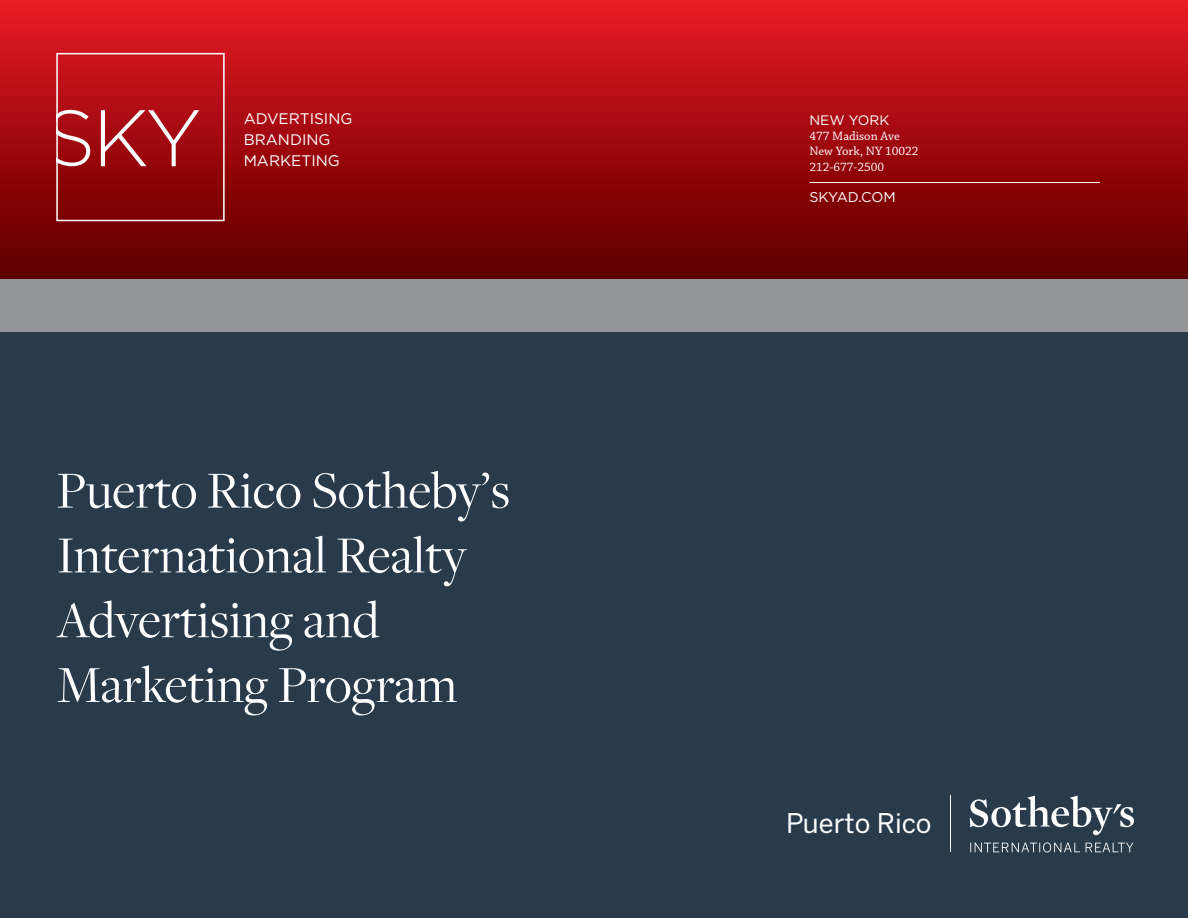
<style>
.page{position:relative;width:1188px;height:918px;background:#fff}
.page>*{position:absolute;margin:0;border:0;box-sizing:border-box;transform-origin:0 0}
.t1{font:54px/64.8px "Freight Disp Pro";color:#fff}
.t2{font:27px "Benton Sans";color:#fff}
.t3{font:15.3px/21px "Gotham";color:#fff}
.t4{font:14.1px "Gotham";letter-spacing:-.01em;color:#fff}
.t5{font:13.8px "Gotham";color:#fff}
.t6{font:12.75px/15.3px "Chaparral Pro";color:#fff}
</style>
<div class="page">
<img style="left:0;top:0;width:1188px;height:279px">
<div style="left:0;top:332px;width:1188px;height:586px;background:#293a4b"></div>
<div style="left:0;top:279px;width:1188px;height:53px;background:#939598"></div>
<hr style="left:809px;top:182px;width:291px;height:1px;background:#fff">
<div style="left:56px;top:53px;width:169px;height:168px;border:2px solid #fff"></div>
<svg style="left:57px;top:110px;width:33px;height:56px"></svg>
<svg style="left:101px;top:110px;width:98px;height:56px;background:#b23439"></svg>
<hr style="left:950px;top:796px;width:1px;height:56px;background:#fff">
<svg style="left:970px;top:796px;width:164px;height:39px"></svg>
<svg style="left:970px;top:842px;width:163px;height:11px"></svg>
<p class="t3" style="left:244px;top:108px;width:110px">ADVERTISING<br>BRANDING<br>MARKETING</p>
<p class="t5" style="left:809px;top:111px;width:81px">NEW YORK</p>
<p class="t6" style="left:809px;top:129px;width:111px">477 Madison Ave<br>New York, NY 10022<br>212-677-2500</p>
<p class="t4" style="left:809px;top:188px;width:88px">SKYAD.COM</p>
<p class="t1" style="left:57px;top:456px;width:455px">Puerto Rico Sotheby’s<br>International Realty<br>Advertising and<br>Marketing Program</p>
<p class="t2" style="left:786px;top:807px;width:147px">Puerto Rico</p>
</div>
